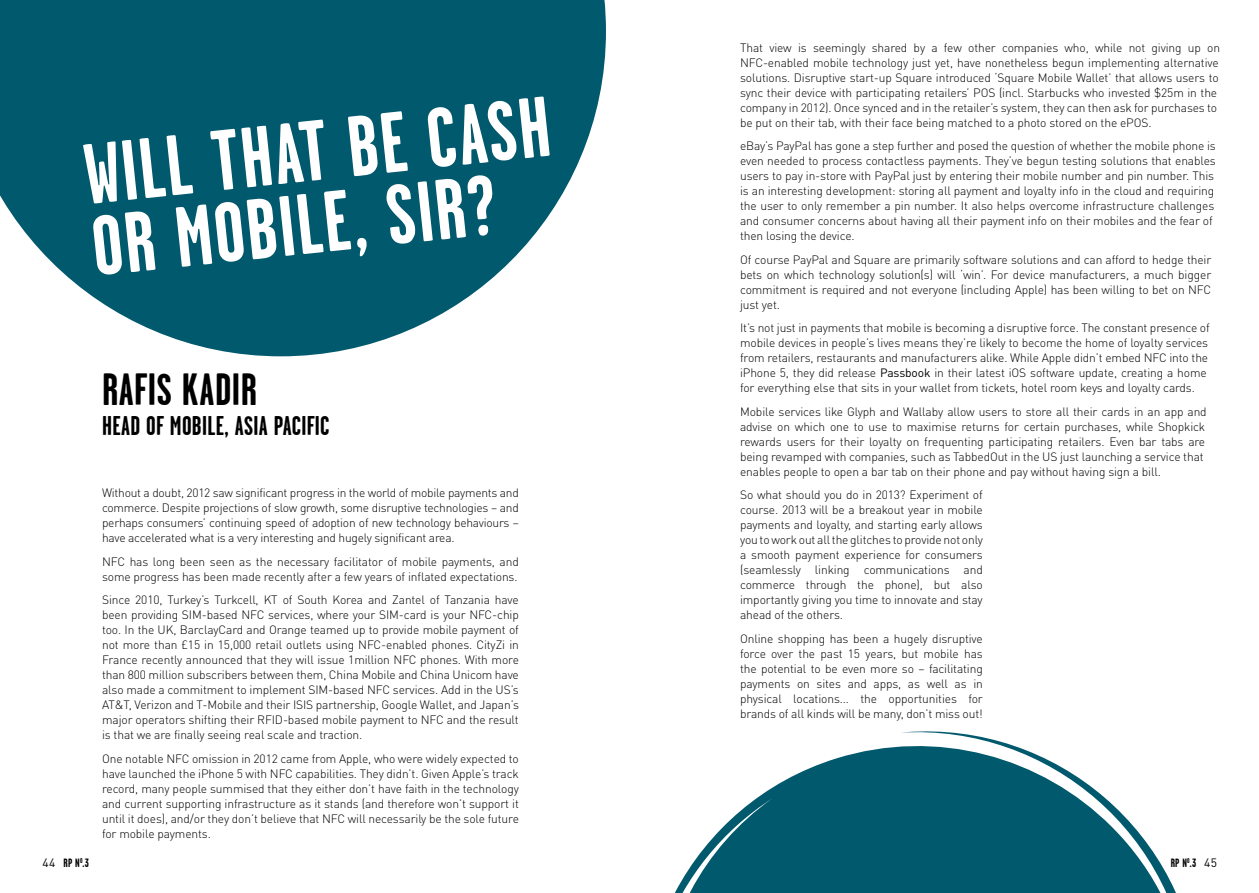
<style>
.page{position:relative;width:1259px;height:893px;background:#fff}
.page>*{position:absolute;margin:0;border:0;box-sizing:border-box;transform-origin:0 0}
.t1{font:700 85.5px/72.2px "Garage Gothic";color:#fff}
.t2{font:700 45px "Garage Gothic";letter-spacing:.01em;color:#000}
.t3{font:700 27px "Garage Gothic";letter-spacing:.01em;color:#000}
.t4{font:300 12px/15px "DIN Pro";letter-spacing:-.01em;color:#000;text-align:justify}
.t5{font:700 12px "Garage Gothic";color:#000}
.s1{font-weight:400}
.s2{font-family:"DIN Pro";font-weight:400}
</style>
<div class="page">
<svg style="left:0;top:0;width:606px;height:356px;fill:#00596c"></svg>
<svg style="left:675px;top:731px;width:501px;height:162px;fill:#00596c"></svg>
<h1 class="t1" style="left:81px;top:139px;width:469px;rotate:-6deg">WILL THAT BE CASH<br>OR MOBILE, SIR?</h1>
<h2 class="t2" style="left:102px;top:365px;width:153px">RAFIS KADIR</h2>
<h3 class="t3" style="left:102px;top:411px;width:227px">HEAD OF MOBILE, ASIA PACIFIC</h3>
<p class="t4" style="left:102px;top:484px;width:418px">Without a doubt, 2012 saw significant progress in the world of mobile payments and commerce. Despite projections of slow growth, some disruptive technologies – and perhaps consumers’ continuing speed of adoption of new technology behaviours – have accelerated what is a very interesting and hugely significant area.</p>
<p class="t4" style="left:102px;top:553px;width:418px">NFC has long been seen as the necessary facilitator of mobile payments, and some progress has been made recently after a few years of inflated expectations.</p>
<p class="t4" style="left:102px;top:591px;width:418px">Since 2010, Turkey’s Turkcell, KT of South Korea and Zantel of Tanzania have been providing SIM-based NFC services, where your SIM-card is your NFC-chip too. In the UK, BarclayCard and Orange teamed up to provide mobile payment of not more than £15 in 15,000 retail outlets using NFC-enabled phones. CityZi in France recently announced that they will issue 1million NFC phones. With more than 800 million subscribers between them, China Mobile and China Unicom have also made a commitment to implement SIM-based NFC services. Add in the US’s AT&amp;T, Verizon and T-Mobile and their ISIS partnership, Google Wallet, and Japan’s major operators shifting their RFID-based mobile payment to NFC and the result is that we are finally seeing real scale and traction.</p>
<p class="t4" style="left:102px;top:750px;width:418px">One notable NFC omission in 2012 came from Apple, who were widely expected to have launched the iPhone 5 with NFC capabilities. They didn’t. Given Apple’s track record, many people summised that they either don’t have faith in the technology and current supporting infrastructure as it stands (and therefore won’t support it until it does), and/or they don’t believe that NFC will necessarily be the sole future for mobile payments.</p>
<p class="t4" style="left:740px;top:39px;width:481px;text-align:left">That view is seemingly shared by a few other companies who, while not giving up on NFC-enabled mobile technology just yet, have nonetheless begun implementing alternative solutions. Disruptive start-up Square introduced ‘Square Mobile Wallet’ that allows users to sync their device with participating retailers’ POS (incl. Starbucks who invested $25m in the company in 2012). Once synced and in the retailer’s system, they can then ask for purchases to be put on their tab, with their face being matched to a photo stored on the ePOS.</p>
<p class="t4" style="left:740px;top:137px;width:477px;text-align:left">eBay’s PayPal has gone a step further and posed the question of whether the mobile phone is even needed to process contactless payments. They’ve begun testing solutions that enables users to pay in-store with PayPal just by entering their mobile number and pin number. This is an interesting development: storing all payment and loyalty info in the cloud and requiring the user to only remember a pin number. It also helps overcome infrastructure challenges and consumer concerns about having all their payment info on their mobiles and the fear of then losing the device.</p>
<p class="t4" style="left:740px;top:251px;width:473px">Of course PayPal and Square are primarily software solutions and can afford to hedge their bets on which technology solution(s) will ‘win’. For device manufacturers, a much bigger commitment is required and not everyone (including Apple) has been willing to bet on NFC just yet.</p>
<p class="t4" style="left:740px;top:319px;width:471px;text-align:left">It’s not just in payments that mobile is becoming a disruptive force. The constant presence of mobile devices in people’s lives means they’re likely to become the home of loyalty services from retailers, restaurants and manufacturers alike. While Apple didn’t embed NFC into the iPhone 5, they did release <span class="s1">Passbook</span> in their latest iOS software update, creating a home for everything else that sits in your wallet from tickets, hotel room keys and loyalty cards.</p>
<p class="t4" style="left:740px;top:403px;width:468px;text-align:left">Mobile services like Glyph and Wallaby allow users to store all their cards in an app and advise on which one to use to maximise returns for certain purchases, while Shopkick rewards users for their loyalty on frequenting participating retailers. Even bar tabs are being revamped with companies, such as TabbedOut in the US just launching a service that enables people to open a bar tab on their phone and pay without having sign a bill.</p>
<p class="t4" style="left:740px;top:486px;width:244px">So what should you do in 2013? Experiment of course. 2013 will be a breakout year in mobile payments and loyalty, and starting early allows you to work out all the glitches to provide not only a smooth payment experience for consumers (seamlessly linking communications and commerce through the phone), but also importantly giving you time to innovate and stay ahead of the others.</p>
<p class="t4" style="left:740px;top:630px;width:244px">Online shopping has been a hugely disruptive force over the past 15 years, but mobile has the potential to be even more so – facilitating payments on sites and apps, as well as in physical locations... the opportunities for brands of all kinds will be many, don’t miss out!</p>
<p class="t5" style="left:43px;top:856px;width:48px"><span class="s2">44</span> RP N<sup>O</sup>.3</p>
<p class="t5" style="left:1170px;top:856px;width:48px">RP N<sup>O</sup>.3 <span class="s2">45</span></p>
</div>
